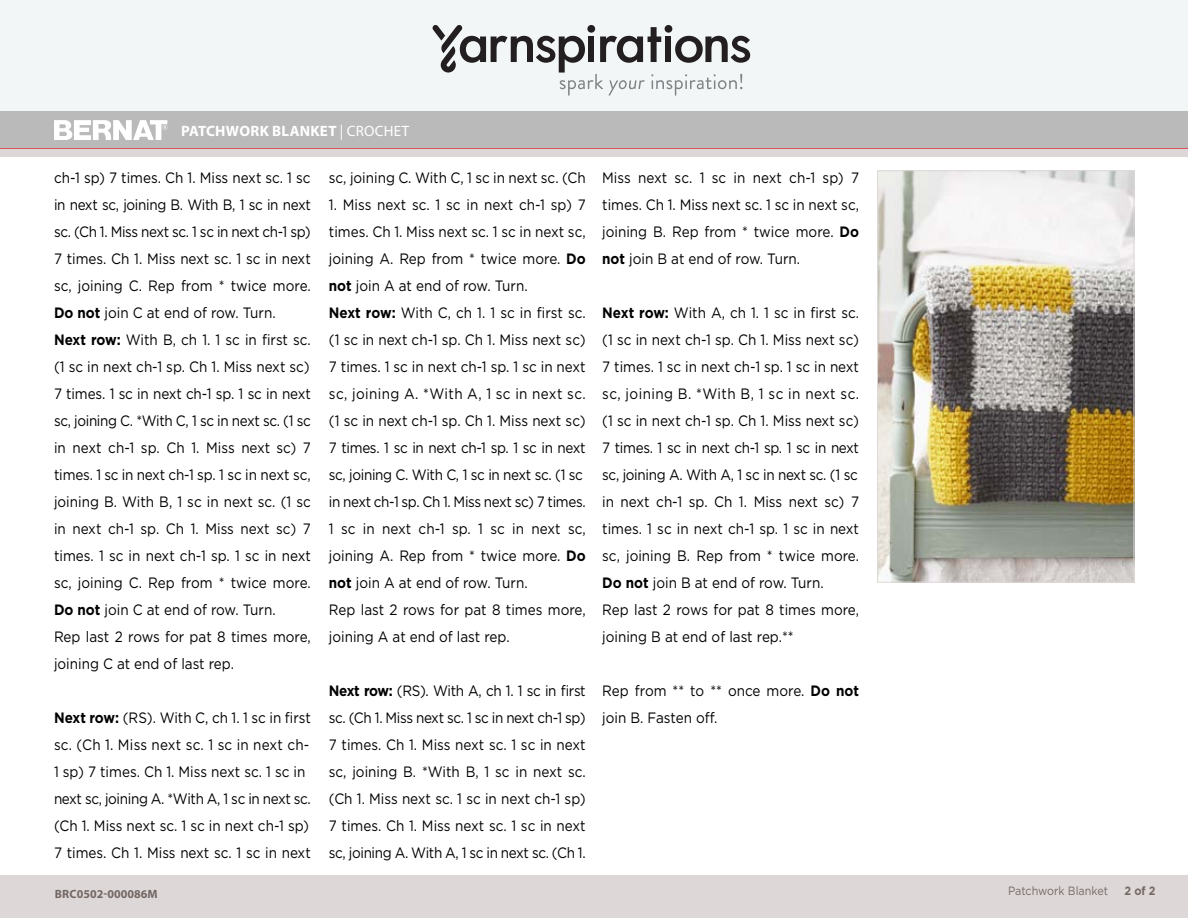
<style>
.page{position:relative;width:1188px;height:918px;background:#fff}
.page>*{position:absolute;margin:0;border:0;box-sizing:border-box;transform-origin:0 0}
.t1{font:500 18px "Gotham";color:#fff;scale:.9 1}
.t2{font:15px/27px "Gotham";color:#000;scale:.9 1}
.Pattern_Title{font:700 15px "Myriad Pro";letter-spacing:.02em;color:#fff}
.t3{font:12px "Gotham";color:#756966;scale:.9 1}
.t4{font:700 12px "Myriad Pro";color:#746865}
.t5{font:700 12px "Gotham";color:#756966;scale:.9 1}
.s1{font-weight:400}
.s2{font-weight:700}
</style>
<div class="page">
<div style="left:0;top:111px;width:1188px;height:38px;background:#bababa"></div>
<svg style="left:54px;top:120px;width:113px;height:20px"></svg>
<div style="left:0;top:0;width:1188px;height:111px;background:#f3f6f7"></div>
<svg style="left:433px;top:25px;width:318px;height:71px"></svg>
<div style="left:1px;top:149px;width:1187px;height:769px;background:#ddd8d7"></div>
<div style="left:0;top:157px;width:1188px;height:717px;background:#fff"></div>
<img style="left:879px;top:172px;width:253px;height:409px">
<div style="left:877px;top:170px;width:257px;height:413px;border:1px solid #ddd8d7"></div>
<p class="t1" style="left:187px;top:119px;width:170px">Patchwork Blanket</p>
<p class="Pattern_Title" style="left:181px;top:121px;width:230px">PATCHWORK BLANKET <span class="s1">| CROCHET</span></p>
<p class="t2" style="left:54px;top:164px;width:287px">ch-1 sp) 7 times. Ch 1. Miss next sc. 1 sc in next sc, joining B. With B, 1 sc in next sc. (Ch 1. Miss next sc. 1 sc in next ch-1 sp)<br>7 times. Ch 1. Miss next sc. 1 sc in next sc, joining C. Rep from * twice more.<br><span class="s2">Do not</span> join C at end of row. Turn.<br><span class="s2">Next row:</span> With B, ch 1. 1 sc in first sc. (1 sc in next ch-1 sp. Ch 1. Miss next sc)<br>7 times. 1 sc in next ch-1 sp. 1 sc in next sc, joining C. *With C, 1 sc in next sc. (1 sc in next ch-1 sp. Ch 1. Miss next sc) 7 times. 1 sc in next ch-1 sp. 1 sc in next sc, joining B. With B, 1 sc in next sc. (1 sc in next ch-1 sp. Ch 1. Miss next sc) 7 times. 1 sc in next ch-1 sp. 1 sc in next sc, joining C. Rep from * twice more.<br><span class="s2">Do not</span> join C at end of row. Turn.<br>Rep last 2 rows for pat 8 times more, joining C at end of last rep.</p>
<p class="t2" style="left:54px;top:704px;width:287px"><span class="s2">Next row:</span> (RS). With C, ch 1. 1 sc in first sc. (Ch 1. Miss next sc. 1 sc in next ch-1 sp) 7 times. Ch 1. Miss next sc. 1 sc in next sc, joining A. *With A, 1 sc in next sc. (Ch 1. Miss next sc. 1 sc in next ch-1 sp)<br>7 times. Ch 1. Miss next sc. 1 sc in next</p>
<p class="t2" style="left:329px;top:164px;width:287px">sc, joining C. With C, 1 sc in next sc. (Ch</p>
<p class="t2" style="left:329px;top:191px;width:287px">1. Miss next sc. 1 sc in next ch-1 sp) 7 times. Ch 1. Miss next sc. 1 sc in next sc, joining A. Rep from * twice more. <span class="s2">Do not</span> join A at end of row. Turn.<br><span class="s2">Next row:</span> With C, ch 1. 1 sc in first sc. (1 sc in next ch-1 sp. Ch 1. Miss next sc)<br>7 times. 1 sc in next ch-1 sp. 1 sc in next sc, joining A. *With A, 1 sc in next sc. (1 sc in next ch-1 sp. Ch 1. Miss next sc)<br>7 times. 1 sc in next ch-1 sp. 1 sc in next sc, joining C. With C, 1 sc in next sc. (1 sc in next ch-1 sp. Ch 1. Miss next sc) 7 times.<br>1 sc in next ch-1 sp. 1 sc in next sc, joining A. Rep from * twice more. <span class="s2">Do not</span> join A at end of row. Turn.<br>Rep last 2 rows for pat 8 times more, joining A at end of last rep.</p>
<p class="t2" style="left:329px;top:677px;width:287px;text-align:justify"><span class="s2">Next row:</span> (RS). With A, ch 1. 1 sc in first sc. (Ch 1. Miss next sc. 1 sc in next ch-1 sp)<br>7 times. Ch 1. Miss next sc. 1 sc in next sc, joining B. *With B, 1 sc in next sc. (Ch 1. Miss next sc. 1 sc in next ch-1 sp)<br>7 times. Ch 1. Miss next sc. 1 sc in next sc, joining A. With A, 1 sc in next sc. (Ch 1.</p>
<p class="t2" style="left:602px;top:164px;width:287px;text-align:justify">Miss next sc. 1 sc in next ch-1 sp) 7 times. Ch 1. Miss next sc. 1 sc in next sc, joining B. Rep from * twice more. <span class="s2">Do not</span> join B at end of row. Turn.</p>
<p class="t2" style="left:602px;top:299px;width:287px"><span class="s2">Next row:</span> With A, ch 1. 1 sc in first sc. (1 sc in next ch-1 sp. Ch 1. Miss next sc)<br>7 times. 1 sc in next ch-1 sp. 1 sc in next sc, joining B. *With B, 1 sc in next sc. (1 sc in next ch-1 sp. Ch 1. Miss next sc)<br>7 times. 1 sc in next ch-1 sp. 1 sc in next sc, joining A. With A, 1 sc in next sc. (1 sc in next ch-1 sp. Ch 1. Miss next sc) 7 times. 1 sc in next ch-1 sp. 1 sc in next sc, joining B. Rep from * twice more.<br><span class="s2">Do not</span> join B at end of row. Turn.<br>Rep last 2 rows for pat 8 times more, joining B at end of last rep.**</p>
<p class="t2" style="left:602px;top:677px;width:287px">Rep from ** to ** once more. <span class="s2">Do not </span>join B. Fasten off.</p>
<p class="t4" style="left:55px;top:886px;width:105px">BRC0502-000086M</p>
<p class="t3" style="left:1008px;top:884px;width:113px">Patchwork Blanket</p>
<p class="t5" style="left:1124px;top:884px;width:36px">2 of 2</p>
</div>
